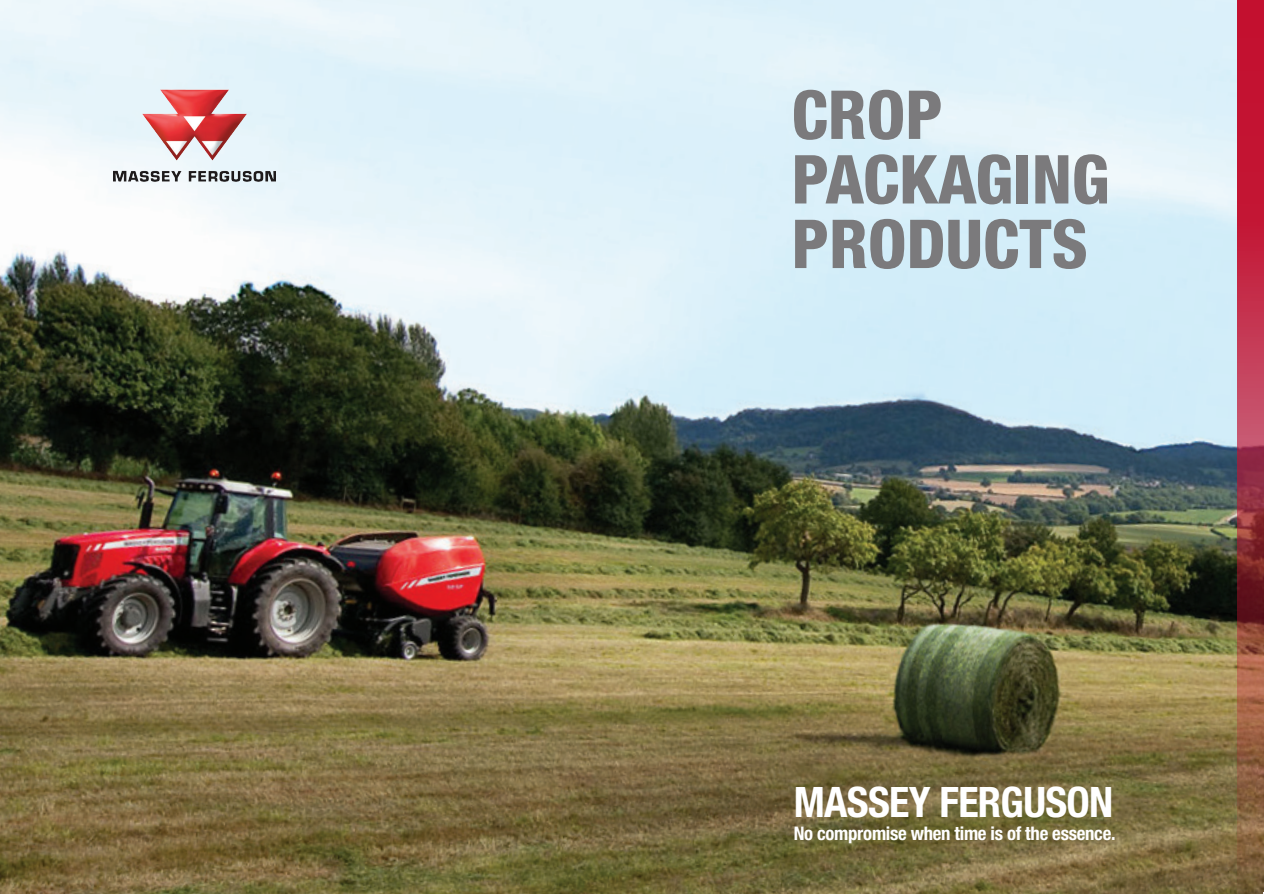
<style>
.page{position:relative;width:1264px;height:894px;background:#fff}
.page>*{position:absolute;margin:0;border:0;box-sizing:border-box;transform-origin:0 0}
.t1{font:800 condensed 67.5px/64.5px "Helvetica Neue LT Pro";color:#7b7a7c}
.t2{font:700 condensed 42px "Helvetica Neue LT Pro";letter-spacing:-.015em;color:#fff}
.t3{font:700 condensed 18.75px "Helvetica Neue LT Pro";letter-spacing:-.015em;color:#fff}
</style>
<div class="page">
<img style="left:0;top:0;width:1237px;height:893px">
<svg style="left:1237px;top:0;width:27px;height:893px;background:#a7373f"></svg>
<img style="left:114px;top:86px;width:161px;height:97px">
<p class="t1" style="left:791px;top:81px;width:153px">CROP</p>
<p class="t1" style="left:791px;top:146px;width:319px">PACKAGING<br>PRODUCTS</p>
<p class="t2" style="left:793px;top:776px;width:321px">MASSEY FERGUSON</p>
<p class="t3" style="left:793px;top:821px;width:323px">No compromise when time is of the essence.</p>
</div>
